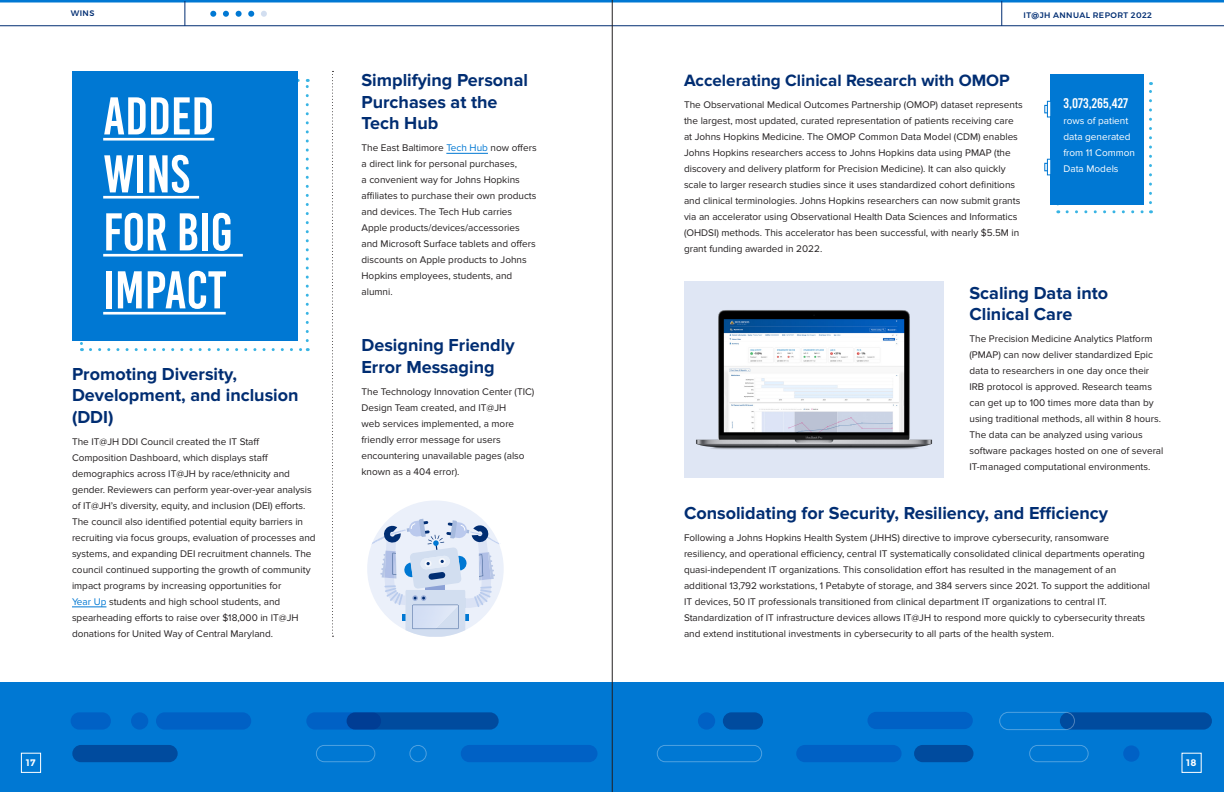
<style>
.page{position:relative;width:1224px;height:792px;background:#fff}
.page>*{position:absolute;margin:0;border:0;box-sizing:border-box;transform-origin:0 0}
.Body{font:53px/58px "Bebas Kai";color:#fff}
.Body-2{font:700 18px/21.6px "Proxima Nova";color:#002d72}
.Body-3{font:700 17px "Proxima Nova";color:#002d72}
.Body-4{font:14px "Bebas Kai";color:#fff}
.Body-5{font:10px/16px "Proxima Nova";color:#231f20}
.Body-6{font:10px/16px "Proxima Nova";color:#fff}
.t1{font:700 9.5px "Montserrat";color:#fff}
.t2{font:500 8px "Montserrat";letter-spacing:.05em;color:#002d72}
.s1{color:#0078d3}
</style>
<div class="page">
<hr style="left:0;top:25px;width:612px;height:1px;background:#002d72">
<hr style="left:0;top:0;width:612px;height:2px;background:#0078d3">
<svg style="left:185px;top:1px;width:1px;height:25px"></svg>
<hr style="left:612px;top:25px;width:612px;height:1px;background:#002d72">
<hr style="left:612px;top:0;width:612px;height:2px;background:#0078d3">
<svg style="left:1002px;top:1px;width:1px;height:25px"></svg>
<div style="left:0;top:683px;width:1224px;height:109px;background:#0078d3"></div>
<div style="left:71px;top:712px;width:40px;height:18px;background:#0061c5;border-radius:9px"></div>
<div style="left:461px;top:745px;width:137px;height:17px;background:#0061c5;border-radius:9px"></div>
<div style="left:131px;top:712px;width:17px;height:18px;background:#0061c5;border-radius:50%"></div>
<div style="left:156px;top:712px;width:95px;height:18px;background:#0061c5;border-radius:9px"></div>
<div style="left:306px;top:712px;width:75px;height:18px;background:#0061c5;border-radius:9px"></div>
<div style="left:796px;top:745px;width:106px;height:17px;background:#0061c5;border-radius:9px"></div>
<div style="left:867px;top:712px;width:106px;height:17px;background:#0061c5;border-radius:9px"></div>
<div style="left:698px;top:712px;width:17px;height:18px;background:#0061c5;border-radius:50%"></div>
<div style="left:1123px;top:745px;width:16px;height:17px;background:#0061c5;border-radius:50%"></div>
<div style="left:21px;top:753px;width:20px;height:20px;border:1px solid #fff"></div>
<svg style="left:80px;top:340px;width:3px;height:11px"></svg>
<svg style="left:90px;top:348px;width:218px;height:3px"></svg>
<svg style="left:306px;top:79px;width:3px;height:262px"></svg>
<svg style="left:210px;top:11px;width:6px;height:6px"></svg>
<svg style="left:236px;top:11px;width:6px;height:6px"></svg>
<svg style="left:223px;top:11px;width:6px;height:6px"></svg>
<svg style="left:248px;top:11px;width:6px;height:6px"></svg>
<svg style="left:261px;top:11px;width:6px;height:6px"></svg>
<svg style="left:332px;top:71px;width:1px;height:566px"></svg>
<div style="left:72px;top:71px;width:226px;height:269px;background:#0078d3"></div>
<svg style="left:1067px;top:210px;width:84px;height:3px"></svg>
<svg style="left:1149px;top:82px;width:3px;height:121px"></svg>
<div style="left:1050px;top:74px;width:94px;height:131px;background:#0078d3"></div>
<svg style="left:1047px;top:101px;width:4px;height:16px"></svg>
<svg style="left:1044px;top:105px;width:4px;height:8px"></svg>
<svg style="left:1047px;top:159px;width:4px;height:16px"></svg>
<svg style="left:1044px;top:163px;width:4px;height:8px"></svg>
<div style="left:367px;top:500px;width:137px;height:137px;background:#ebf0fa;border-radius:50%"></div>
<svg style="left:372px;top:519px;width:128px;height:118px"></svg>
<hr style="left:103px;top:138px;width:111px;height:3px;background:#fff">
<hr style="left:103px;top:196px;width:96px;height:3px;background:#fff">
<hr style="left:103px;top:254px;width:140px;height:3px;background:#fff">
<hr style="left:103px;top:312px;width:123px;height:3px;background:#fff">
<div style="left:684px;top:282px;width:260px;height:196px;background:#dfe6f4"></div>
<img style="left:696px;top:310px;width:237px;height:140px">
<div style="left:316px;top:745px;width:59px;height:17px;border:1px solid #fff;border-radius:8px"></div>
<div style="left:409px;top:745px;width:18px;height:17px;border:1px solid #fff;border-radius:50%"></div>
<div style="left:657px;top:745px;width:105px;height:17px;border:1px solid #fff;border-radius:8px"></div>
<div style="left:1029px;top:745px;width:60px;height:17px;border:1px solid #fff;border-radius:8px"></div>
<div style="left:72px;top:745px;width:106px;height:17px;background:#004b9e;border-radius:9px"></div>
<div style="left:347px;top:712px;width:152px;height:18px;background:linear-gradient(to right,#004197,#004fa1);border-radius:9px"></div>
<div style="left:914px;top:745px;width:60px;height:17px;background:#004b9e;border-radius:9px"></div>
<div style="left:723px;top:712px;width:40px;height:18px;background:#004b9e;border-radius:9px"></div>
<div style="left:1060px;top:712px;width:152px;height:18px;background:#004b9e;border-radius:9px"></div>
<div style="left:999px;top:712px;width:76px;height:18px;border:1px solid #fff;border-radius:9px"></div>
<hr style="left:612px;top:0;width:1px;height:792px;background:#231f20">
<hr style="left:72px;top:607px;width:34px;height:1px;background:#0078d3">
<hr style="left:446px;top:153px;width:42px;height:1px;background:#0078d3">
<p class="t2" style="left:71px;top:7px;width:25px">WINS</p>
<p class="Body" style="left:103px;top:87px;width:131px">ADDED<br>WINS<br>FOR BIG<br>IMPACT</p>
<p class="Body-2" style="left:72px;top:363px;width:228px">Promoting Diversity,<br>Development, and inclusion (DDI)</p>
<p class="Body-5" style="left:72px;top:434px;width:245px">The IT@JH DDI Council created the IT Staff Composition Dashboard, which displays staff demographics across IT@JH by race/ethnicity and gender. Reviewers can perform year-over-year analysis of IT@JH’s diversity, equity, and inclusion (DEI) efforts.<br>The council also identified potential equity barriers in recruiting via focus groups, evaluation of processes and systems, and expanding DEI recruitment channels. The council continued supporting the growth of community impact programs by increasing opportunities for<br><span class="s1">Year Up</span> students and high school students, and spearheading efforts to raise over $18,000 in IT@JH donations for United Way of Central Maryland.</p>
<p class="Body-2" style="left:362px;top:70px;width:168px">Simplifying Personal<br>Purchases at the<br>Tech Hub</p>
<p class="Body-5" style="left:362px;top:140px;width:177px">The East Baltimore <span class="s1">Tech Hub</span> now offers a direct link for personal purchases,<br>a convenient way for Johns Hopkins affiliates to purchase their own products and devices. The Tech Hub carries Apple products/devices/accessories and Microsoft Surface tablets and offers discounts on Apple products to Johns Hopkins employees, students, and alumni.</p>
<p class="Body-2" style="left:362px;top:335px;width:155px">Designing Friendly<br>Error Messaging</p>
<p class="Body-5" style="left:362px;top:384px;width:174px">The Technology Innovation Center (TIC)<br>Design Team created, and IT@JH<br>web services implemented, a more friendly error message for users encountering unavailable pages (also known as a 404 error).</p>
<p class="t2" style="left:1024px;top:9px;width:130px">IT@JH ANNUAL REPORT 2022</p>
<p class="Body-3" style="left:684px;top:71px;width:327px">Accelerating Clinical Research with OMOP</p>
<p class="Body-5" style="left:684px;top:97px;width:340px">The Observational Medical Outcomes Partnership (OMOP) dataset represents the largest, most updated, curated representation of patients receiving care at Johns Hopkins Medicine. The OMOP Common Data Model (CDM) enables Johns Hopkins researchers access to Johns Hopkins data using PMAP (the discovery and delivery platform for Precision Medicine). It can also quickly scale to larger research studies since it uses standardized cohort definitions and clinical terminologies. Johns Hopkins researchers can now submit grants via an accelerator using Observational Health Data Sciences and Informatics (OHDSI) methods. This accelerator has been successful, with nearly $5.5M in grant funding awarded in 2022.</p>
<p class="Body-4" style="left:1063px;top:96px;width:66px">3,073,265,427</p>
<p class="Body-6" style="left:1063px;top:113px;width:73px">rows of patient data generated from 11 Common<br>Data Models</p>
<p class="Body-2" style="left:970px;top:282px;width:140px">Scaling Data into<br>Clinical Care</p>
<p class="Body-5" style="left:970px;top:331px;width:196px">The Precision Medicine Analytics Platform (PMAP) can now deliver standardized Epic data to researchers in one day once their IRB protocol is approved. Research teams can get up to 100 times more data than by using traditional methods, all within 8 hours.<br>The data can be analyzed using various software packages hosted on one of several IT-managed computational environments.</p>
<p class="Body-2" style="left:684px;top:503px;width:426px">Consolidating for Security, Resiliency, and Efficiency</p>
<p class="Body-5" style="left:684px;top:530px;width:468px">Following a Johns Hopkins Health System (JHHS) directive to improve cybersecurity, ransomware resiliency, and operational efficiency, central IT systematically consolidated clinical departments operating quasi-independent IT organizations. This consolidation effort has resulted in the management of an additional 13,792 workstations, 1 Petabyte of storage, and 384 servers since 2021. To support the additional IT devices, 50 IT professionals transitioned from clinical department IT organizations to central IT.<br>Standardization of IT infrastructure devices allows IT@JH to respond more quickly to cybersecurity threats and extend institutional investments in cybersecurity to all parts of the health system.</p>
<p class="t1" style="left:26px;top:757px;width:11px">17</p>
<p class="t1" style="left:1186px;top:757px;width:12px">18</p>
</div>
